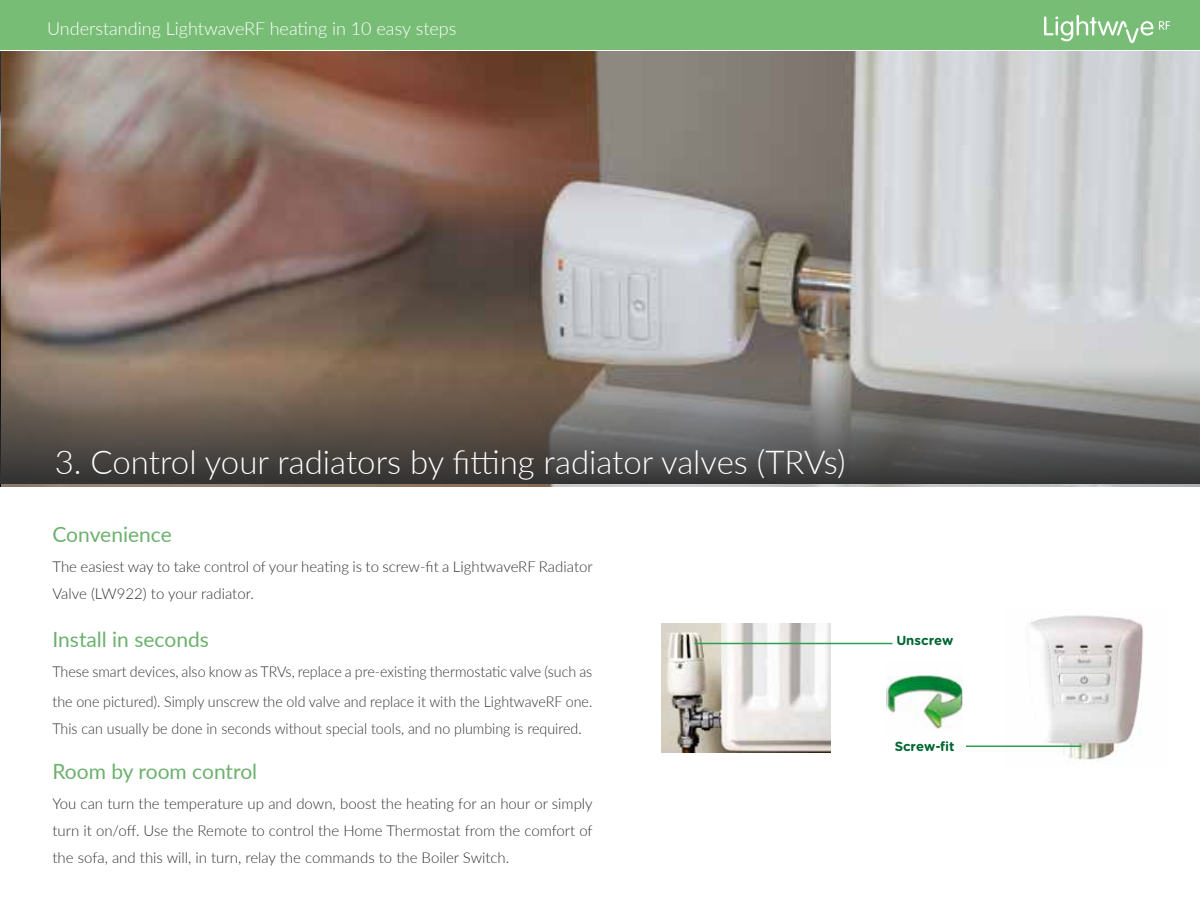
<style>
.page{position:relative;width:1200px;height:900px;background:#fff}
.page>*{position:absolute;margin:0;border:0;box-sizing:border-box;transform-origin:0 0}
.t1{font:300 33px "Lato";color:#fff}
.t2{font:21px "Lato";color:#6cb16d}
.t3{font:300 18px "Lato";color:#fff}
.t4{font:300 15px/27px "Lato";color:#333}
.t5{font:300 15px/30px "Lato";color:#333;scale:.95 1}
.t6{font:700 13.2px "Gotham Rounded";color:#006533}
</style>
<div class="page">
<div style="left:0;top:0;width:1200px;height:50px;background:#78bd76"></div>
<svg style="left:1044px;top:15px;width:126px;height:28px"></svg>
<img style="left:0;top:51px;width:1200px;height:435px">
<svg style="left:1px;top:364px;width:1199px;height:120px"></svg>
<hr style="left:0;top:364px;width:1px;height:120px;background:#333">
<img style="left:887px;top:675px;width:76px;height:54px">
<img style="left:1005px;top:615px;width:139px;height:146px">
<img style="left:662px;top:623px;width:168px;height:130px">
<hr style="left:694px;top:643px;width:198px;height:1px;background:#2da04d">
<hr style="left:966px;top:746px;width:116px;height:1px;background:#2da04d">
<p class="t3" style="left:47px;top:16px;width:411px">Understanding LightwaveRF heating in 10 easy steps</p>
<h1 class="t1" style="left:55px;top:440px;width:792px">3. Control your radiators by fitting radiator valves (TRVs)</h1>
<h2 class="t2" style="left:52px;top:519px;width:121px">Convenience</h2>
<p class="t4" style="left:52px;top:552px;width:542px">The easiest way to take control of your heating is to screw-fit a LightwaveRF Radiator<br>Valve (LW922) to your radiator.</p>
<h2 class="t2" style="left:52px;top:624px;width:158px">Install in seconds</h2>
<p class="t5" style="left:52px;top:656px;width:570px">These smart devices, also know as TRVs, replace a pre-existing thermostatic valve (such as the one pictured). Simply unscrew the old valve and replace it with the LightwaveRF one.</p>
<p class="t5" style="left:52px;top:713px;width:559px">This can usually be done in seconds without special tools, and no plumbing is required.</p>
<h2 class="t2" style="left:52px;top:756px;width:206px">Room by room control</h2>
<p class="t4" style="left:52px;top:789px;width:542px;text-align:justify">You can turn the temperature up and down, boost the heating for an hour or simply turn it on/off. Use the Remote to control the Home Thermostat from the comfort of the sofa, and this will, in turn, relay the commands to the Boiler Switch.</p>
<p class="t6" style="left:896px;top:631px;width:58px">Unscrew</p>
<p class="t6" style="left:895px;top:737px;width:62px">Screw-fit</p>
</div>
